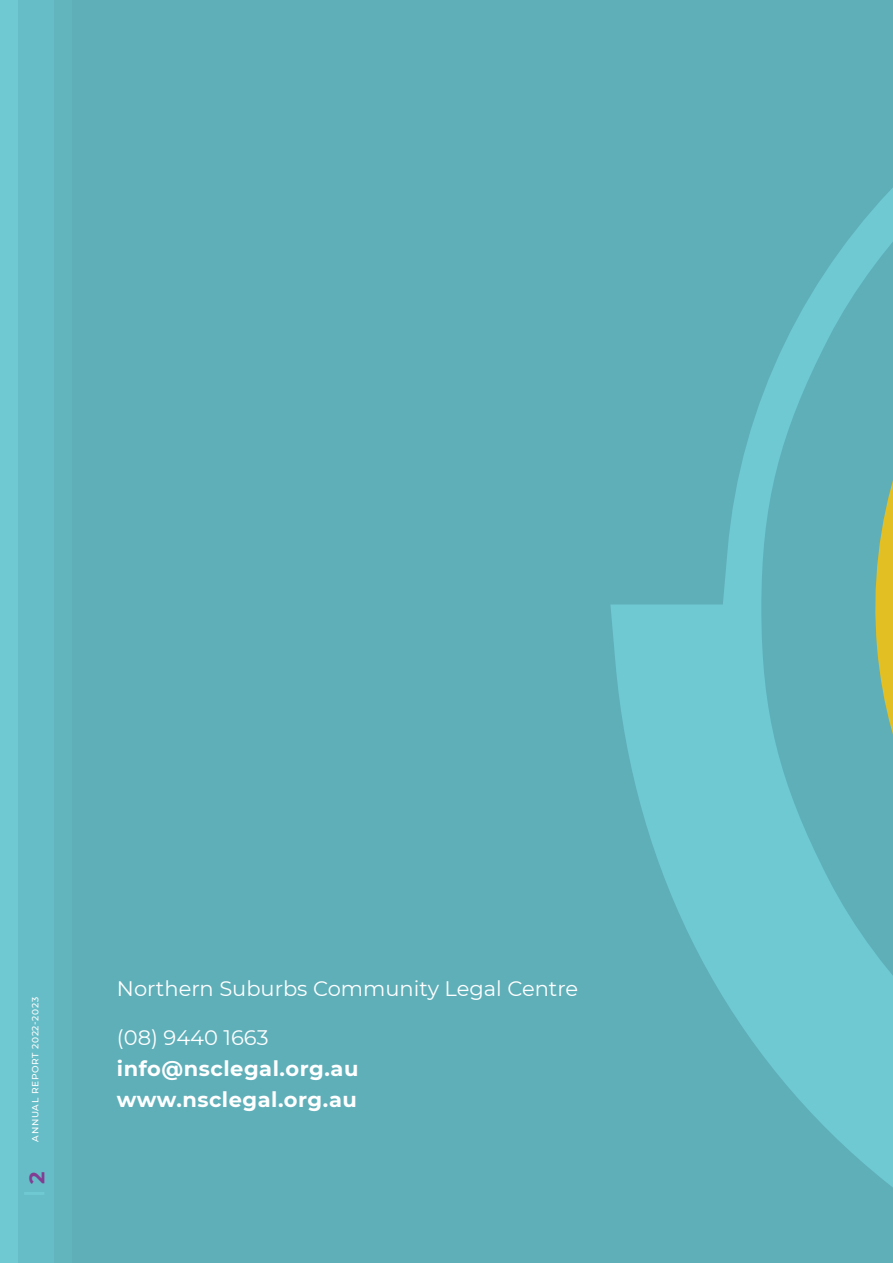
<style>
.page{position:relative;width:893px;height:1263px;background:#5fafb9}
.page>*{position:absolute;margin:0;border:0;box-sizing:border-box;transform-origin:0 0}
.body_copy{font:21px "Montserrat";color:#fff}
.body_copy-2{font:700 21px "Montserrat";letter-spacing:.025em;color:#fff}
.t1{font:700 21px "Montserrat";color:#823d93}
.t2{font:500 9px "Montserrat";letter-spacing:.075em;color:#fff}
</style>
<div class="page">
<div style="left:0;top:0;width:54px;height:1263px;background:#6fc9d2"></div>
<div style="left:17px;top:0;width:55px;height:1263px;background:#67bdc7"></div>
<svg style="left:610px;top:188px;width:283px;height:999px"></svg>
<hr style="left:24px;top:1192px;width:20px;height:3px;background:#6fc9d2">
<p class="t2" style="left:29px;top:1141px;width:146px;rotate:-90deg">ANNUAL REPORT 2022-2023</p>
<p class="t1" style="left:22px;top:1183px;width:14px;rotate:-90deg">2</p>
<p class="body_copy" style="left:117px;top:974px;width:463px">Northern Suburbs Community Legal Centre</p>
<p class="body_copy" style="left:117px;top:1023px;width:153px">(08) 9440 1663</p>
<p class="body_copy-2" style="left:117px;top:1053px;width:243px">info@nsclegal.org.au</p>
<p class="body_copy-2" style="left:117px;top:1084px;width:242px">www.nsclegal.org.au</p>
</div>
